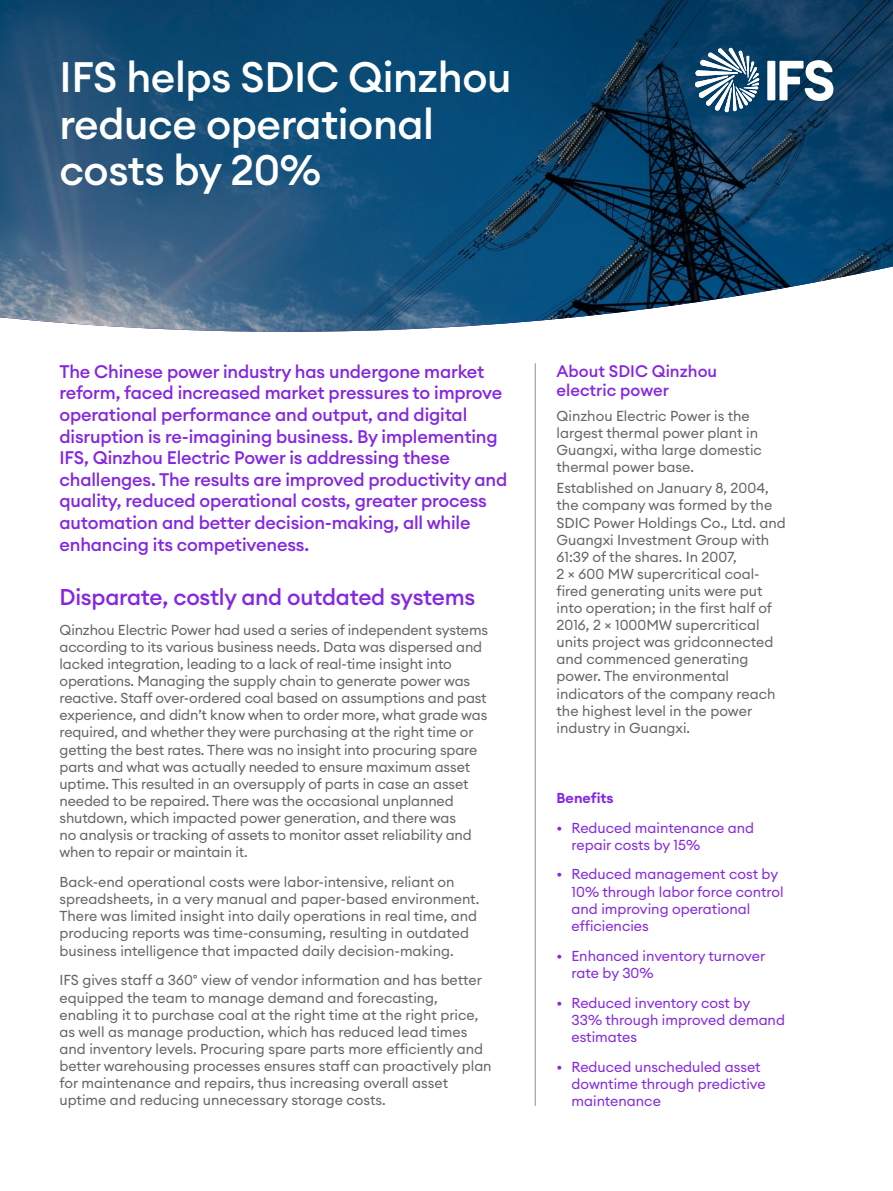
<style>
.page{position:relative;width:893px;height:1191px;background:#fff}
.page>*{position:absolute;margin:0;border:0;box-sizing:border-box;transform-origin:0 0}
.Main_title_white{font:500 42px/46.2px "Euclid Circular A";letter-spacing:-.01em;color:#fff}
.copy{font:500 22.5px "Euclid Circular A";letter-spacing:-.01em;color:#8526e3}
.Intro_copy_large{font:500 18px/21.6px "Euclid Circular A";letter-spacing:-.01em;color:#8526e3}
.copy-2{font:500 16.5px/19.8px "Euclid Circular A";color:#8526e3}
.copy-3{font:14.25px/17.1px "Euclid Circular A";color:#656565}
.t1{font:14.25px/17.1px "Euclid Circular A";color:#8526e3}
.Bullet_list_header_p{font:600 14.25px "Euclid Circular A";color:#8526e3}
</style>
<div class="page">
<hr style="left:535px;top:363px;width:1px;height:743px;background:#919191">
<svg style="left:0;top:0;width:893px;height:332px;background:#225478"></svg>
<svg style="left:767px;top:60px;width:66px;height:41px"></svg>
<svg style="left:695px;top:48px;width:64px;height:64px"></svg>
<p class="Main_title_white" style="left:60px;top:54px;width:454px">IFS helps SDIC Qinzhou reduce operational costs by 20%</p>
<p class="Intro_copy_large" style="left:60px;top:360px;width:449px">The Chinese power industry has undergone market reform, faced increased market pressures to improve operational performance and output, and digital disruption is re-imagining business. By implementing IFS, Qinzhou Electric Power is addressing these challenges. The results are improved productivity and quality, reduced operational costs, greater process automation and better decision-making, all while enhancing its competiveness.</p>
<p class="copy" style="left:60px;top:582px;width:417px">Disparate, costly and outdated systems</p>
<p class="copy-3" style="left:60px;top:621px;width:430px">Qinzhou Electric Power had used a series of independent systems according to its various business needs. Data was dispersed and lacked integration, leading to a lack of real-time insight into operations. Managing the supply chain to generate power was reactive. Staff over-ordered coal based on assumptions and past experience, and didn’t know when to order more, what grade was required, and whether they were purchasing at the right time or getting the best rates. There was no insight into procuring spare parts and what was actually needed to ensure maximum asset uptime. This resulted in an oversupply of parts in case an asset needed to be repaired. There was the occasional unplanned shutdown, which impacted power generation, and there was<br>no analysis or tracking of assets to monitor asset reliability and when to repair or maintain it.</p>
<p class="copy-3" style="left:60px;top:873px;width:421px">Back-end operational costs were labor-intensive, reliant on spreadsheets, in a very manual and paper-based environment.<br>There was limited insight into daily operations in real time, and producing reports was time-consuming, resulting in outdated business intelligence that impacted daily decision-making.</p>
<p class="copy-3" style="left:60px;top:971px;width:434px">IFS gives staff a 360° view of vendor information and has better equipped the team to manage demand and forecasting, enabling it to purchase coal at the right time at the right price, as well as manage production, which has reduced lead times and inventory levels. Procuring spare parts more efficiently and better warehousing processes ensures staff can proactively plan for maintenance and repairs, thus increasing overall asset uptime and reducing unnecessary storage costs.</p>
<p class="copy-2" style="left:556px;top:361px;width:162px">About SDIC Qinzhou electric power</p>
<p class="copy-3" style="left:556px;top:407px;width:207px">Qinzhou Electric Power is the largest thermal power plant in<br>Guangxi, witha large domestic thermal power base.</p>
<p class="copy-3" style="left:556px;top:479px;width:231px">Established on January 8, 2004, the company was formed by the<br>SDIC Power Holdings Co., Ltd. and<br>Guangxi Investment Group with<br>61:39 of the shares. In 2007,<br>2 × 600 MW supercritical coal&shy;fired generating units were put into operation; in the first half of<br>2016, 2 × 1000MW supercritical units project was gridconnected and commenced generating power. The environmental indicators of the company reach the highest level in the power industry in Guangxi.</p>
<p class="Bullet_list_header_p" style="left:556px;top:788px;width:59px">Benefits</p>
<p class="t1" style="left:571px;top:818px;width:184px;text-indent:-15px">• Reduced maintenance and repair costs by 15%</p>
<p class="t1" style="left:571px;top:865px;width:214px;text-indent:-15px">• Reduced management cost by<br>10% through labor force control and improving operational efficiencies</p>
<p class="t1" style="left:571px;top:947px;width:195px;text-indent:-15px">• Enhanced inventory turnover rate by 30%</p>
<p class="t1" style="left:571px;top:993px;width:215px;text-indent:-15px">• Reduced inventory cost by<br>33% through improved demand estimates</p>
<p class="t1" style="left:571px;top:1058px;width:196px;text-indent:-15px">• Reduced unscheduled asset downtime through predictive maintenance</p>
</div>
